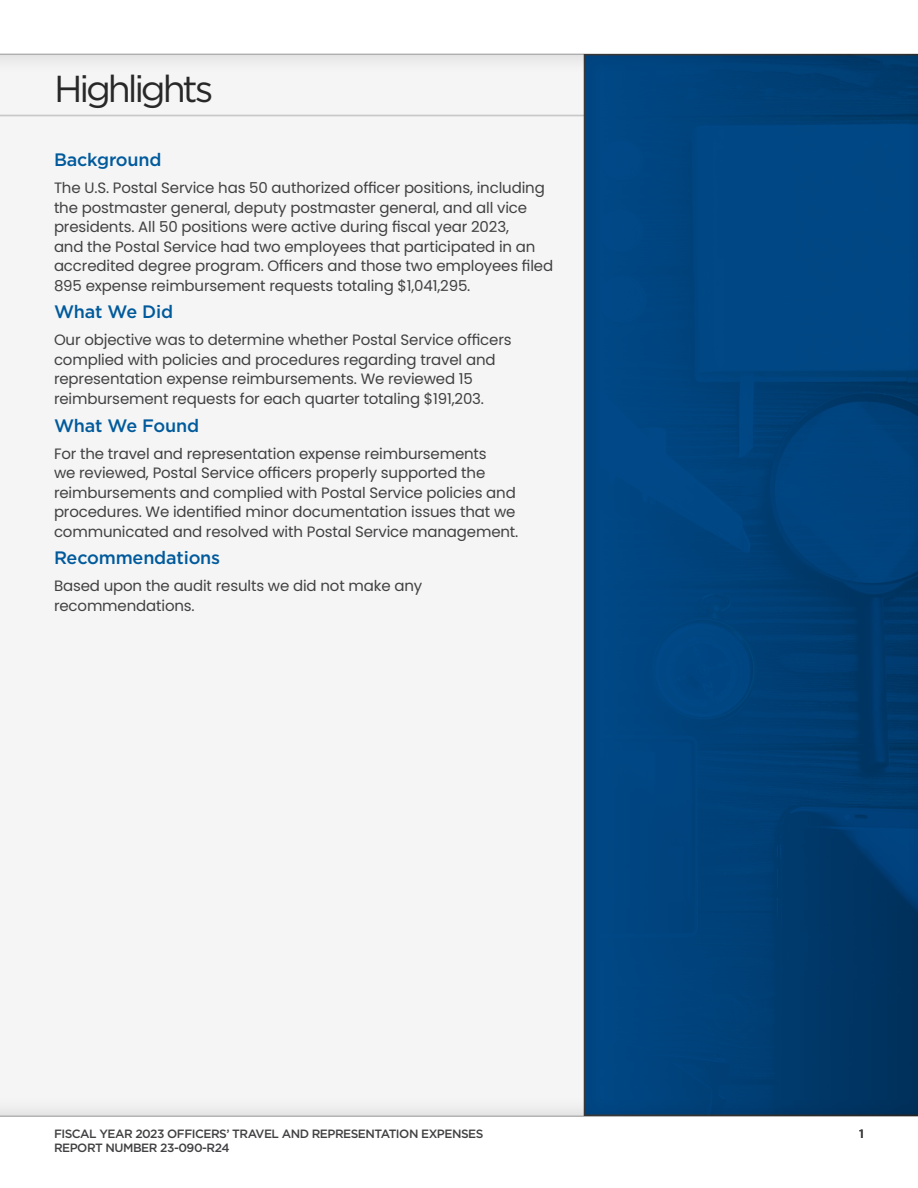
<style>
.page{position:relative;width:918px;height:1188px;background:#fff}
.page>*{position:absolute;margin:0;border:0;box-sizing:border-box;transform-origin:0 0}
.t1{font:37.5px "Gotham";letter-spacing:-.08em;color:#292829}
.t2{font:500 18px "Gotham";letter-spacing:-.01em;color:#005a9c}
.t3{font:15px/19.5px "Poppins";letter-spacing:-.01em;color:#414042}
.t4{font:500 12px "Gotham";letter-spacing:-.04em;color:#414042}
</style>
<div class="page">
<div style="left:0;top:0;width:918px;height:75px;background:#eee"></div>
<div style="left:0;top:0;width:918px;height:54px;background:#fff"></div>
<div style="left:0;top:1095px;width:918px;height:93px;background:#efefef"></div>
<div style="left:0;top:1116px;width:918px;height:72px;background:#fff"></div>
<div style="left:0;top:106px;width:918px;height:19px;background:#000;opacity:.2"></div>
<hr style="left:0;top:115px;width:915px;height:1px;background:#3e3e3e">
<hr style="left:0;top:116px;width:915px;height:1px;background:#3e3e3e">
<div style="left:570px;top:44px;width:348px;height:1074px;background:#000;opacity:.15"></div>
<img style="left:584px;top:54px;width:334px;height:1062px">
<h1 class="t1" style="left:54px;top:68px;width:161px">Highlights</h1>
<p class="t2" style="left:54px;top:150px;width:109px">Background</p>
<p class="t3" style="left:54px;top:178px;width:501px">The U.S. Postal Service has 50 authorized officer positions, including the postmaster general, deputy postmaster general, and all vice presidents. All 50 positions were active during fiscal year 2023,<br>and the Postal Service had two employees that participated in an accredited degree program. Officers and those two employees filed 895 expense reimbursement requests totaling $1,041,295.</p>
<p class="t2" style="left:54px;top:302px;width:121px">What We Did</p>
<p class="t3" style="left:54px;top:330px;width:459px">Our objective was to determine whether Postal Service officers complied with policies and procedures regarding travel and representation expense reimbursements. We reviewed 15 reimbursement requests for each quarter totaling $191,203.</p>
<p class="t2" style="left:54px;top:415px;width:147px">What We Found</p>
<p class="t3" style="left:54px;top:444px;width:466px">For the travel and representation expense reimbursements<br>we reviewed, Postal Service officers properly supported the reimbursements and complied with Postal Service policies and procedures. We identified minor documentation issues that we communicated and resolved with Postal Service management.</p>
<p class="t2" style="left:54px;top:548px;width:168px">Recommendations</p>
<p class="t3" style="left:54px;top:576px;width:370px">Based upon the audit results we did not make any recommendations.</p>
<p class="t4" style="left:54px;top:1127px;width:431px">FISCAL YEAR 2023 OFFICERS’ TRAVEL AND REPRESENTATION EXPENSES</p>
<p class="t4" style="left:859px;top:1127px;width:6px">1</p>
<p class="t4" style="left:54px;top:1141px;width:177px">REPORT NUMBER 23-090-R24</p>
</div>
